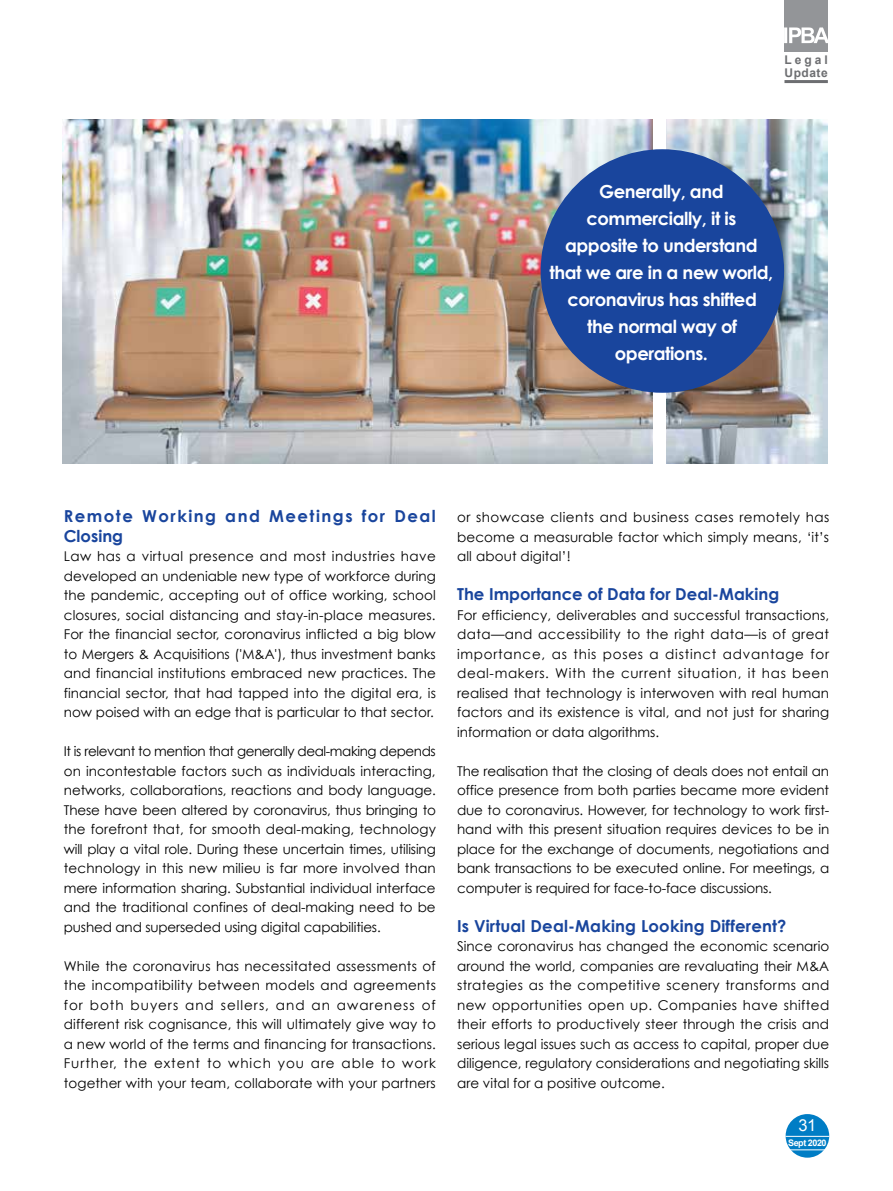
<style>
.page{position:relative;width:893px;height:1191px;background:#fff}
.page>*{position:absolute;margin:0;border:0;box-sizing:border-box;transform-origin:0 0}
.t1{font:700 18px/27px "Century Gothic";letter-spacing:-.025em;color:#fff;text-align:center}
.t2{font:700 16.5px "Century Gothic";letter-spacing:.01em;color:#19459d}
.t3{font:700 16.5px/19.5px "Century Gothic";letter-spacing:.09em;color:#19459d}
.t4{font:16.5px "Arial";color:#fff}
.t5{font:13.5px/19.5px "Century Gothic";color:#000;text-align:justify}
.t6{font:700 12px/13.5px "Arial";letter-spacing:.045em;color:#6d6e71}
.t7{font:700 9px "Arial";letter-spacing:-.05em;color:#fff}
</style>
<div class="page">
<div style="left:784px;top:0;width:43px;height:52px;background:#939598"></div>
<svg style="left:784px;top:27px;width:44px;height:16px"></svg>
<hr style="left:784px;top:80px;width:44px;height:3px;background:#6d6e71">
<div style="left:786px;top:1114px;width:43px;height:43px;background:#007dc5;border-radius:50%"></div>
<hr style="left:785px;top:1136px;width:44px;height:1px;background:#fff">
<hr style="left:785px;top:1149px;width:44px;height:1px;background:#fff">
<img style="left:62px;top:119px;width:766px;height:345px">
<div style="left:653px;top:0;width:12px;height:503px;background:#fff"></div>
<div style="left:541px;top:149px;width:243px;height:244px;background:#19459d;border-radius:50%"></div>
<p class="t6" style="left:784px;top:53px;width:45px">Legal<br>Update</p>
<h1 class="t1" style="left:549px;top:177px;width:225px">Generally, and commercially, it is apposite to understand that we are in a new world, coronavirus has shifted<br>the normal way of operations.</h1>
<p class="t3" style="left:64px;top:506px;width:373px">Remote Working and Meetings for Deal<br>Closing</p>
<p class="t5" style="left:64px;top:546px;width:374px">Law has a virtual presence and most industries have developed an undeniable new type of workforce during the pandemic, accepting out of office working, school closures, social distancing and stay-in-place measures.<br>For the financial sector, coronavirus inflicted a big blow to Mergers &amp; Acquisitions ('M&amp;A'), thus investment banks and financial institutions embraced new practices. The financial sector, that had tapped into the digital era, is now poised with an edge that is particular to that sector.</p>
<p class="t5" style="left:64px;top:741px;width:374px">It is relevant to mention that generally deal-making depends on incontestable factors such as individuals interacting, networks, collaborations, reactions and body language.<br>These have been altered by coronavirus, thus bringing to the forefront that, for smooth deal-making, technology will play a vital role. During these uncertain times, utilising technology in this new milieu is far more involved than mere information sharing. Substantial individual interface and the traditional confines of deal-making need to be pushed and superseded using digital capabilities.</p>
<p class="t5" style="left:64px;top:956px;width:374px">While the coronavirus has necessitated assessments of the incompatibility between models and agreements for both buyers and sellers, and an awareness of different risk cognisance, this will ultimately give way to a new world of the terms and financing for transactions.<br>Further, the extent to which you are able to work together with your team, collaborate with your partners</p>
<p class="t5" style="left:457px;top:507px;width:374px">or showcase clients and business cases remotely has become a measurable factor which simply means, ‘it’s all about digital’!</p>
<p class="t2" style="left:457px;top:584px;width:324px">The Importance of Data for Deal-Making</p>
<p class="t5" style="left:457px;top:605px;width:374px">For efficiency, deliverables and successful transactions, data—and accessibility to the right data—is of great importance, as this poses a distinct advantage for deal-makers. With the current situation, it has been realised that technology is interwoven with real human factors and its existence is vital, and not just for sharing information or data algorithms.</p>
<p class="t5" style="left:457px;top:761px;width:374px">The realisation that the closing of deals does not entail an office presence from both parties became more evident due to coronavirus. However, for technology to work first&shy;hand with this present situation requires devices to be in place for the exchange of documents, negotiations and bank transactions to be executed online. For meetings, a computer is required for face-to-face discussions.</p>
<p class="t2" style="left:457px;top:915px;width:331px">Is Virtual Deal-Making Looking Different?</p>
<p class="t5" style="left:457px;top:936px;width:374px">Since coronavirus has changed the economic scenario around the world, companies are revaluating their M&amp;A strategies as the competitive scenery transforms and new opportunities open up. Companies have shifted their efforts to productively steer through the crisis and serious legal issues such as access to capital, proper due diligence, regulatory considerations and negotiating skills are vital for a positive outcome.</p>
<p class="t4" style="left:798px;top:1114px;width:19px">31</p>
<p class="t7" style="left:788px;top:1136px;width:40px">Sept 2020</p>
</div>
